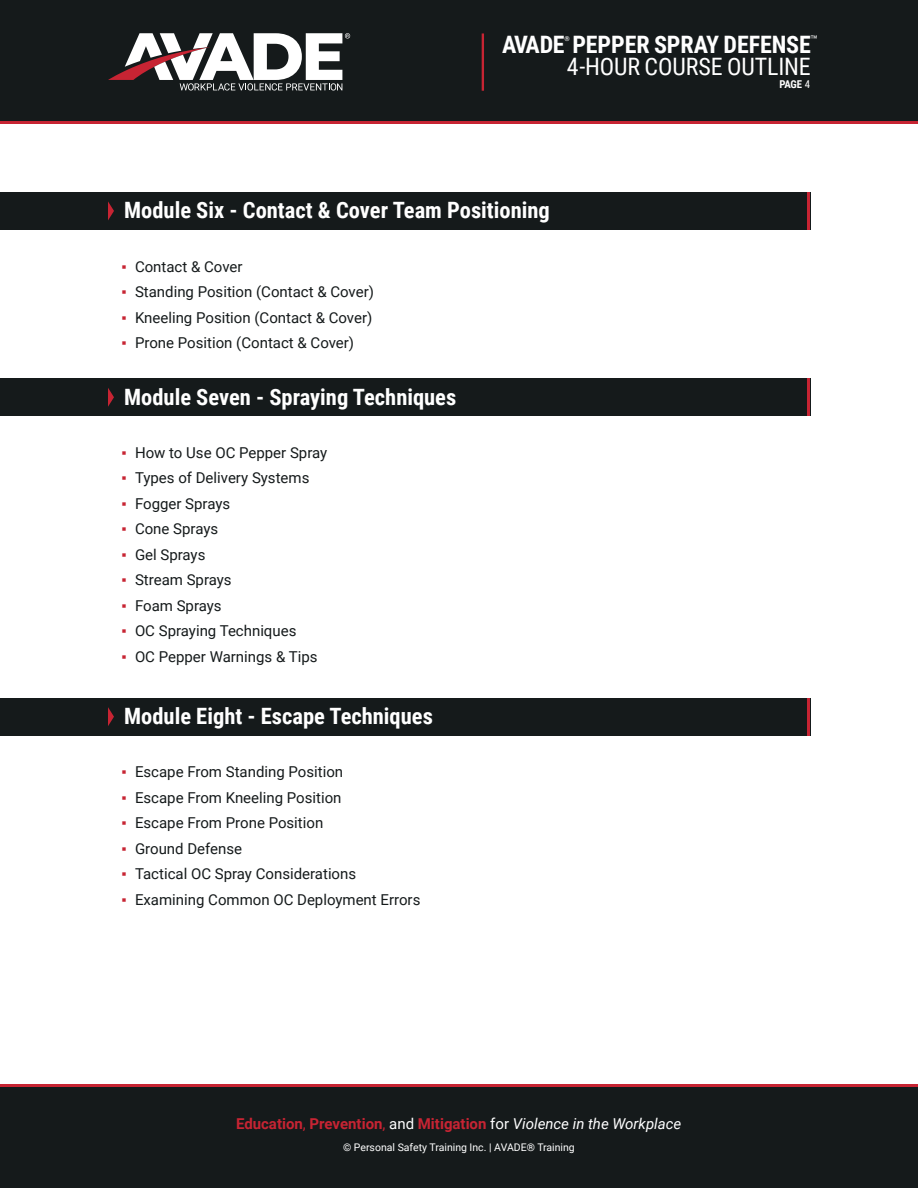
<style>
.page{position:relative;width:918px;height:1188px;background:#fff}
.page>*{position:absolute;margin:0;border:0;box-sizing:border-box;transform-origin:0 0}
.t1{font:700 24px "Roboto Condensed";letter-spacing:-.005em;color:#fff}
.t2{font:24px "Roboto Condensed";letter-spacing:-.005em;color:#fff}
.t3{font:700 22.5px "Roboto Condensed";color:#fff}
.t4{font:15px "Roboto";color:#151a1b}
.t5{font:700 15px "Roboto";color:#c72433}
.t6{font:12px "Roboto";color:#fff}
.t7{font:700 10.8px "Roboto Condensed";color:#fff}
.t8{font:10.5px "Roboto";color:#fff}
.t9{font:700 6.75px "Roboto Condensed";color:#fff}
.s1{font-family:"Arial";color:#c72433}
.s2{font-weight:400}
.s3{font-weight:400;color:#fff}
.s4{font-weight:400;font-style:italic;color:#fff}
</style>
<div class="page">
<div style="left:0;top:10px;width:918px;height:114px;background:#c72433"></div>
<div style="left:0;top:0;width:918px;height:121px;background:#151a1b"></div>
<svg style="left:108px;top:33px;width:242px;height:58px"></svg>
<hr style="left:482px;top:33px;width:2px;height:58px;background:#c72433">
<div style="left:0;top:1084px;width:918px;height:62px;background:#c72433"></div>
<div style="left:0;top:1087px;width:918px;height:101px;background:#151a1b"></div>
<div style="left:0;top:192px;width:810px;height:38px;background:#151a1b"></div>
<svg style="left:108px;top:201px;width:6px;height:19px"></svg>
<hr style="left:808px;top:192px;width:2px;height:38px;background:#c72433">
<div style="left:0;top:379px;width:810px;height:37px;background:#151a1b"></div>
<svg style="left:108px;top:388px;width:6px;height:19px"></svg>
<hr style="left:808px;top:379px;width:2px;height:37px;background:#c72433">
<div style="left:0;top:698px;width:810px;height:37px;background:#151a1b"></div>
<svg style="left:108px;top:707px;width:6px;height:19px"></svg>
<hr style="left:808px;top:698px;width:2px;height:37px;background:#c72433">
<h1 class="t1" style="left:502px;top:27px;width:310px">AVADE PEPPER SPRAY DEFENSE</h1>
<p class="t6" style="left:811px;top:31px;width:9px">™</p>
<p class="t9" style="left:565px;top:34px;width:7px">®</p>
<h1 class="t2" style="left:567px;top:50px;width:246px">4-HOUR COURSE OUTLINE</h1>
<p class="t3" style="left:124px;top:195px;width:427px">Module Six - Contact &amp; Cover Team Positioning</p>
<p class="t4" style="left:122px;top:256px;width:123px"><span class="s1">▪</span> Contact &amp; Cover</p>
<p class="t4" style="left:122px;top:281px;width:254px"><span class="s1">▪</span> Standing Position (Contact &amp; Cover)</p>
<p class="t4" style="left:122px;top:307px;width:252px"><span class="s1">▪</span> Kneeling Position (Contact &amp; Cover)</p>
<p class="t4" style="left:122px;top:332px;width:234px"><span class="s1">▪</span> Prone Position (Contact &amp; Cover)</p>
<p class="t3" style="left:124px;top:381px;width:334px">Module Seven - Spraying Techniques</p>
<p class="t4" style="left:122px;top:442px;width:207px"><span class="s1">▪</span> How to Use OC Pepper Spray</p>
<p class="t4" style="left:122px;top:467px;width:189px"><span class="s1">▪</span> Types of Delivery Systems</p>
<p class="t4" style="left:122px;top:493px;width:110px"><span class="s1">▪</span> Fogger Sprays</p>
<p class="t4" style="left:122px;top:518px;width:98px"><span class="s1">▪</span> Cone Sprays</p>
<p class="t4" style="left:122px;top:544px;width:85px"><span class="s1">▪</span> Gel Sprays</p>
<p class="t4" style="left:122px;top:569px;width:112px"><span class="s1">▪</span> Stream Sprays</p>
<p class="t4" style="left:122px;top:595px;width:102px"><span class="s1">▪</span> Foam Sprays</p>
<p class="t4" style="left:122px;top:620px;width:176px"><span class="s1">▪</span> OC Spraying Techniques</p>
<p class="t4" style="left:122px;top:646px;width:198px"><span class="s1">▪</span> OC Pepper Warnings &amp; Tips</p>
<p class="t3" style="left:124px;top:700px;width:310px">Module Eight - Escape Techniques</p>
<p class="t4" style="left:122px;top:761px;width:223px"><span class="s1">▪</span> Escape From Standing Position</p>
<p class="t4" style="left:122px;top:787px;width:222px"><span class="s1">▪</span> Escape From Kneeling Position</p>
<p class="t4" style="left:122px;top:812px;width:203px"><span class="s1">▪</span> Escape From Prone Position</p>
<p class="t4" style="left:122px;top:838px;width:122px"><span class="s1">▪</span> Ground Defense</p>
<p class="t4" style="left:122px;top:863px;width:236px"><span class="s1">▪</span> Tactical OC Spray Considerations</p>
<p class="t4" style="left:122px;top:889px;width:300px"><span class="s1">▪</span> Examining Common OC Deployment Errors</p>
<p class="t5" style="left:236px;top:1113px;width:447px">Education<span class="s2">,</span> Prevention<span class="s2">,</span> <span class="s3">and</span> Mitigation <span class="s3">for</span> <span class="s4">Violence in the Workplace</span></p>
<p class="t8" style="left:343px;top:1139px;width:233px">© Personal Safety Training Inc. | AVADE® Training</p>
<p class="t7" style="left:779px;top:77px;width:32px">PAGE <span class="s2">4</span></p>
</div>
